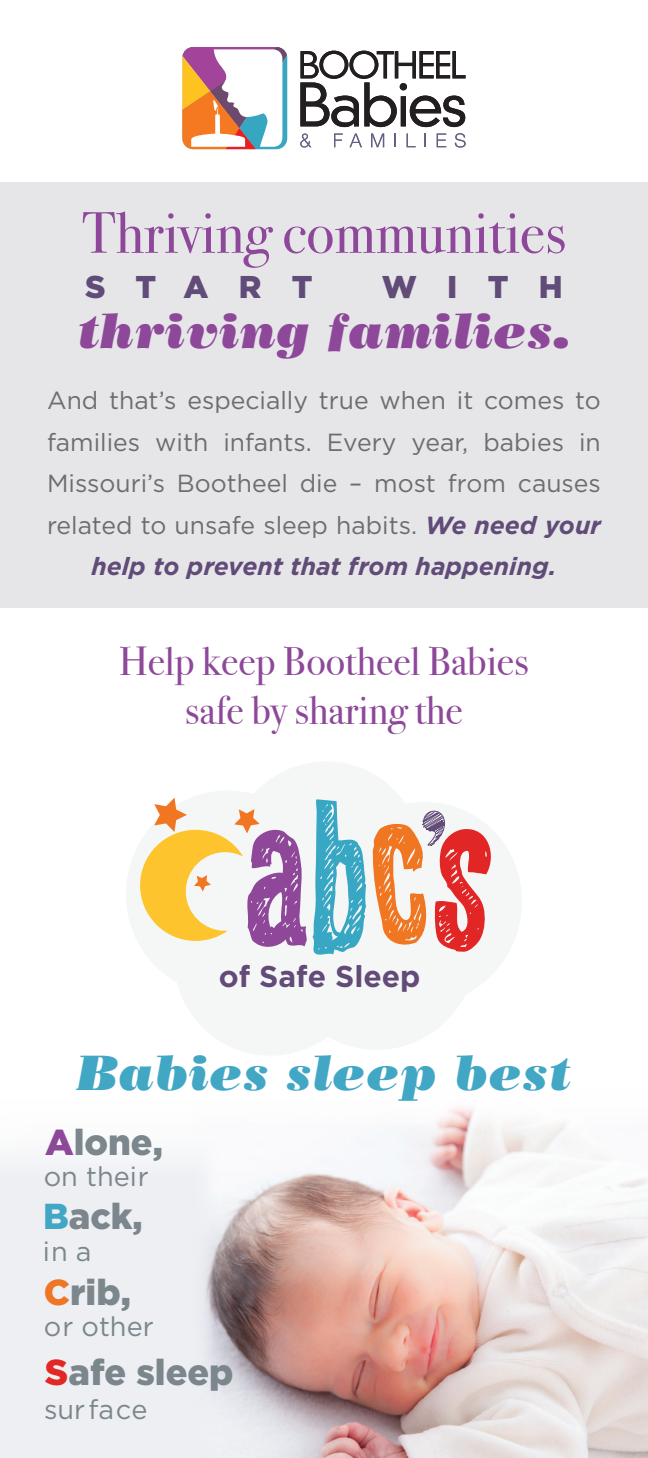
<style>
.page{position:relative;width:648px;height:1458px;background:#fff}
.page>*{position:absolute;margin:0;border:0;box-sizing:border-box;transform-origin:0 0}
.t1{font:58.5px "Bodoni Svty Two ITCTT";color:#8e489a}
.t2{font:italic 49.5px "Bodoni Poster";letter-spacing:.02em;color:#8e489a}
.t3{font:italic 49.5px "Bodoni Poster";letter-spacing:.02em;color:#42a7c5}
.t4{font:40.5px/48.6px "Bodoni Svty Two ITCTT";color:#8e489a;text-align:center}
.t5{font:900 36px "Gotham";color:#7b868d}
.t6{font:900 31.5px "Gotham";letter-spacing:.96em;color:#614b78}
.t7{font:700 30.15px "Gotham";color:#624b78}
.t8{font:27.22px "Gotham";color:#7b868d}
.t9{font:24.75px/41.4px "Gotham";color:#6c6d70;text-align:center}
.s1{font-weight:700;font-style:italic;color:#614b78}
.s2{color:#8e489a}
.s3{color:#42a7c5}
.s4{color:#ee7625}
.s5{color:#e22725}
</style>
<div class="page">
<div style="left:0;top:1093px;width:415px;height:365px;background:#edeff3"></div>
<img style="left:205px;top:1093px;width:443px;height:365px">
<div style="left:0;top:182px;width:648px;height:426px;background:#e6e6e8"></div>
<svg style="left:0;top:1093px;width:318px;height:128px;fill:#f8f8fa"></svg>
<svg style="left:140px;top:798px;width:226px;height:157px"></svg>
<svg style="left:373px;top:810px;width:118px;height:142px"></svg>
<svg style="left:300px;top:134px;width:11px;height:14px"></svg>
<svg style="left:334px;top:134px;width:9px;height:13px"></svg>
<svg style="left:350px;top:134px;width:12px;height:13px"></svg>
<svg style="left:371px;top:134px;width:13px;height:13px"></svg>
<svg style="left:395px;top:134px;width:1px;height:13px"></svg>
<svg style="left:407px;top:134px;width:9px;height:13px"></svg>
<svg style="left:425px;top:134px;width:1px;height:13px"></svg>
<svg style="left:437px;top:134px;width:9px;height:13px"></svg>
<svg style="left:455px;top:133px;width:11px;height:15px"></svg>
<svg style="left:300px;top:51px;width:166px;height:76px"></svg>
<svg style="left:182px;top:47px;width:105px;height:102px"></svg>
<h1 class="t1" style="left:82px;top:185px;width:486px">Thriving communities</h1>
<p class="t6" style="left:85px;top:265px;width:229px">START</p>
<p class="t6" style="left:382px;top:265px;width:182px">WITH</p>
<h2 class="t2" style="left:78px;top:301px;width:494px">thriving families.</h2>
<p class="t9" style="left:47px;top:380px;width:555px">And that’s especially true when it comes to families with infants. Every year, babies in Missouri’s Bootheel die – most from causes related to unsafe sleep habits. <span class="s1">We need your help to prevent that from happening.</span></p>
<h3 class="t4" style="left:119px;top:633px;width:411px">Help keep Bootheel Babies safe by sharing the</h3>
<p class="t7" style="left:219px;top:956px;width:203px">of Safe Sleep</p>
<h2 class="t3" style="left:77px;top:1043px;width:496px">Babies sleep best</h2>
<h3 class="t5" style="left:45px;top:1118px;width:120px"><span class="s2">A</span>lone,</h3>
<p class="t8" style="left:44px;top:1159px;width:107px">on their</p>
<h3 class="t5" style="left:43px;top:1191px;width:101px"><span class="s3">B</span>ack,</h3>
<p class="t8" style="left:43px;top:1234px;width:50px">in a</p>
<h3 class="t5" style="left:44px;top:1267px;width:89px"><span class="s4">C</span>rib,</h3>
<p class="t8" style="left:44px;top:1309px;width:111px">or other</p>
<h3 class="t5" style="left:45px;top:1348px;width:190px"><span class="s5">S</span>afe sleep</h3>
<p class="t8" style="left:44px;top:1392px;width:105px">sur face</p>
</div>
